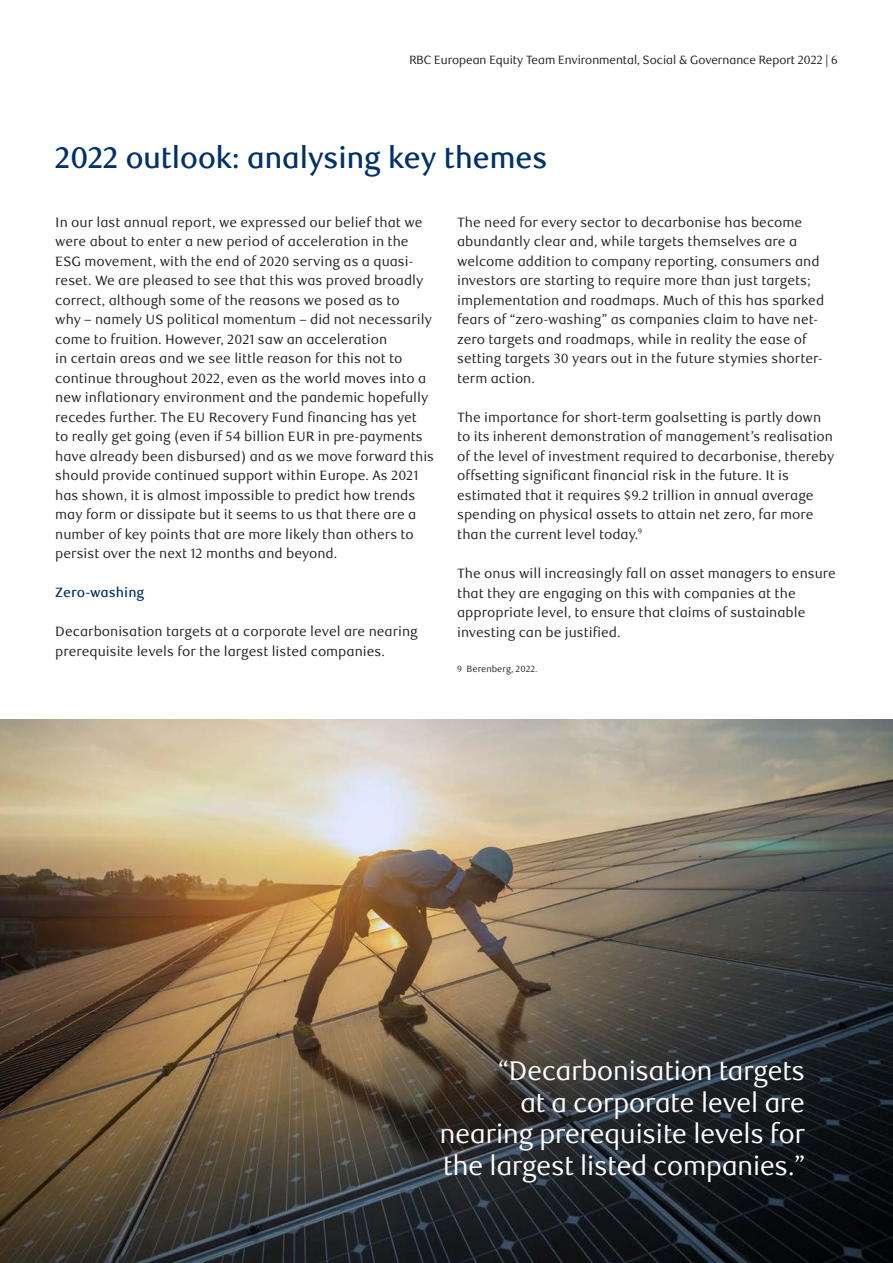
<style>
.page{position:relative;width:893px;height:1263px;background:#fff}
.page>*{position:absolute;margin:0;border:0;box-sizing:border-box;transform-origin:0 0}
.t1{font:500 30px "RBC Display";color:#003168}
.t2{font:27px "RBC Display";color:#fff}
.t3{font:13.5px/19.5px "RBC Text";color:#231f20}
.t4{font:500 13.5px "RBC Text";color:#003168}
.t5{font:12px "RBC Display";color:#231f20}
.t6{font:9px "RBC Text";color:#231f20}
</style>
<div class="page">
<img style="left:0;top:719px;width:893px;height:544px">
<p class="t5" style="left:410px;top:53px;width:430px">RBC European Equity Team Environmental, Social &amp; Governance Report 2022 | 6</p>
<p class="t1" style="left:55px;top:141px;width:494px">2022 outlook: analysing key themes</p>
<p class="t3" style="left:55px;top:213px;width:380px">In our last annual report, we expressed our belief that we were about to enter a new period of acceleration in the ESG movement, with the end of 2020 serving as a quasi&shy;reset. We are pleased to see that this was proved broadly correct, although some of the reasons we posed as to<br>why – namely US political momentum – did not necessarily come to fruition. However, 2021 saw an acceleration<br>in certain areas and we see little reason for this not to continue throughout 2022, even as the world moves into a new inflationary environment and the pandemic hopefully recedes further. The EU Recovery Fund financing has yet<br>to really get going (even if 54 billion EUR in pre-payments have already been disbursed) and as we move forward this should provide continued support within Europe. As 2021 has shown, it is almost impossible to predict how trends may form or dissipate but it seems to us that there are a number of key points that are more likely than others to persist over the next 12 months and beyond.</p>
<p class="t4" style="left:55px;top:584px;width:91px">Zero-washing</p>
<p class="t3" style="left:55px;top:622px;width:364px">Decarbonisation targets at a corporate level are nearing prerequisite levels for the largest listed companies.</p>
<p class="t3" style="left:457px;top:212px;width:369px">The need for every sector to decarbonise has become abundantly clear and, while targets themselves are a welcome addition to company reporting, consumers and investors are starting to require more than just targets; implementation and roadmaps. Much of this has sparked fears of “zero-washing” as companies claim to have net&shy;zero targets and roadmaps, while in reality the ease of setting targets 30 years out in the future stymies shorter&shy;term action.</p>
<p class="t3" style="left:457px;top:407px;width:379px">The importance for short-term goalsetting is partly down to its inherent demonstration of management’s realisation of the level of investment required to decarbonise, thereby offsetting significant financial risk in the future. It is estimated that it requires $9.2 trillion in annual average spending on physical assets to attain net zero, far more than the current level today.<sup>9</sup></p>
<p class="t3" style="left:457px;top:564px;width:380px">The onus will increasingly fall on asset managers to ensure that they are engaging on this with companies at the appropriate level, to ensure that claims of sustainable investing can be justified.</p>
<p class="t6" style="left:457px;top:663px;width:82px">9 Berenberg, 2022.</p>
<p class="t2" style="left:498px;top:1055px;width:308px">“Decarbonisation targets</p>
<p class="t2" style="left:520px;top:1087px;width:286px">at a corporate level are</p>
<p class="t2" style="left:440px;top:1118px;width:367px">nearing prerequisite levels for</p>
<p class="t2" style="left:443px;top:1150px;width:363px">the largest listed companies.”</p>
</div>
